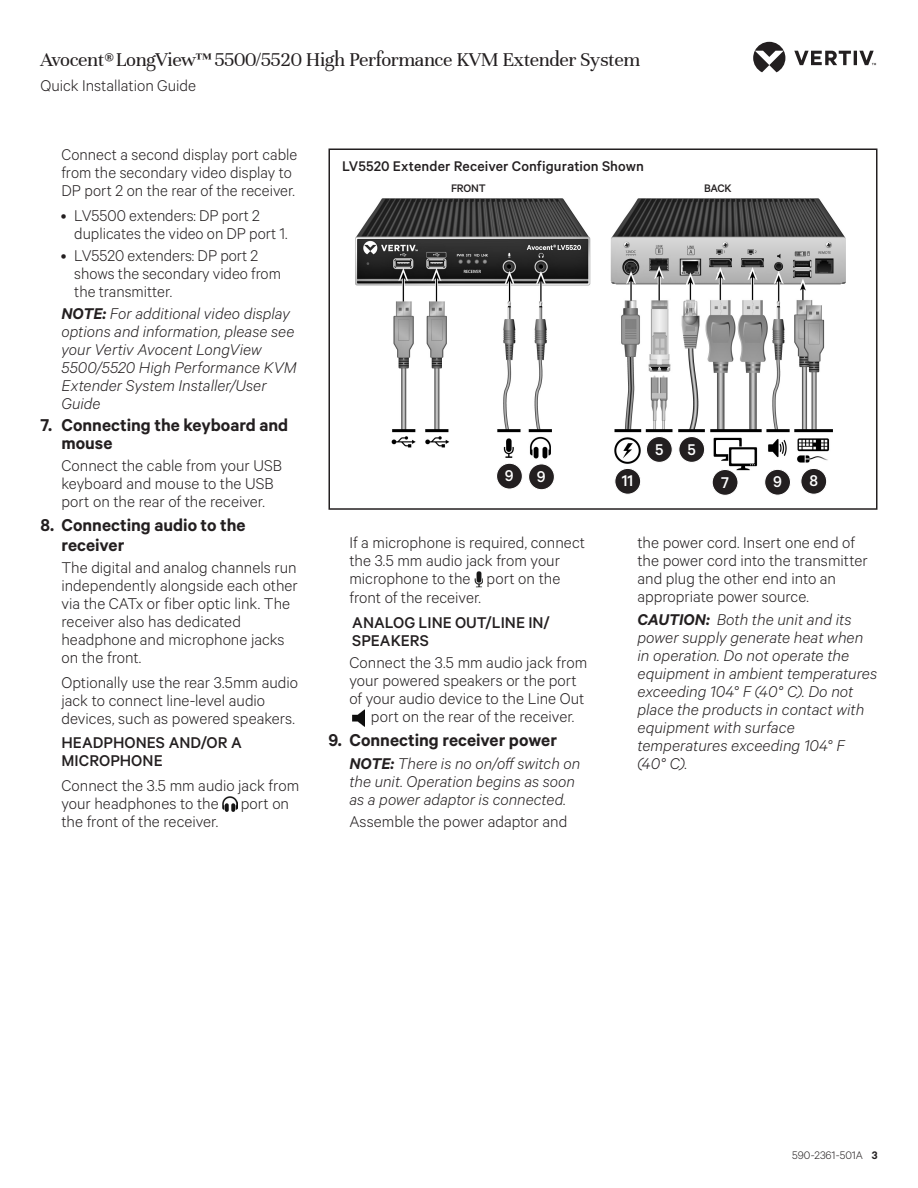
<style>
.page{position:relative;width:918px;height:1188px;background:#fff}
.page>*{position:absolute;margin:0;border:0;box-sizing:border-box;transform-origin:0 0}
.t1{font:21px "Unna";letter-spacing:-.02em;color:#231f20}
.t2{font:600 16.5px/17.9px "Calibre";color:#231f20}
.t3{font:300 15px/18px "Calibre";color:#231f20}
.t4{font:italic 300 15px/18px "Calibre";color:#231f20}
.t5{font:500 15px/18px "Calibre";color:#231f20}
.t6{font:500 15px "Calibre";color:#fff}
.t7{font:500 13.5px "Calibre";letter-spacing:.005em;color:#231f20}
.t8{font:300 10.5px "Calibre";color:#231f20}
.t9{font:500 10.5px "Calibre";letter-spacing:-.02em;color:#231f20}
.s1{font-weight:600}
</style>
<div class="page">
<svg style="left:753px;top:42px;width:123px;height:30px"></svg>
<img style="left:222px;top:797px;width:15px;height:15px">
<img style="left:474px;top:571px;width:9px;height:16px">
<img style="left:352px;top:709px;width:13px;height:17px">
<div style="left:328px;top:148px;width:550px;height:362px;border:2px solid #231f20"></div>
<img style="left:355px;top:198px;width:491px;height:272px">
<div style="left:529px;top:464px;width:25px;height:26px;background:#231f20;border-radius:50%"></div>
<div style="left:528px;top:463px;width:27px;height:27px;border:1px solid #fff;border-radius:50%"></div>
<div style="left:615px;top:468px;width:26px;height:26px;background:#231f20;border-radius:50%"></div>
<div style="left:614px;top:468px;width:27px;height:27px;border:1px solid #fff;border-radius:50%"></div>
<div style="left:712px;top:469px;width:26px;height:26px;background:#231f20;border-radius:50%"></div>
<div style="left:712px;top:469px;width:27px;height:27px;border:1px solid #fff;border-radius:50%"></div>
<div style="left:765px;top:469px;width:26px;height:26px;background:#231f20;border-radius:50%"></div>
<div style="left:764px;top:469px;width:27px;height:27px;border:1px solid #fff;border-radius:50%"></div>
<div style="left:801px;top:468px;width:26px;height:26px;background:#231f20;border-radius:50%"></div>
<div style="left:800px;top:468px;width:27px;height:27px;border:1px solid #fff;border-radius:50%"></div>
<div style="left:679px;top:437px;width:26px;height:25px;background:#231f20;border-radius:50%"></div>
<div style="left:678px;top:436px;width:27px;height:27px;border:1px solid #fff;border-radius:50%"></div>
<div style="left:497px;top:463px;width:25px;height:26px;background:#231f20;border-radius:50%"></div>
<div style="left:496px;top:463px;width:27px;height:27px;border:1px solid #fff;border-radius:50%"></div>
<div style="left:646px;top:437px;width:26px;height:25px;background:#231f20;border-radius:50%"></div>
<div style="left:646px;top:436px;width:27px;height:27px;border:1px solid #fff;border-radius:50%"></div>
<h1 class="t1" style="left:40px;top:48px;width:601px">Avocent® LongView™5500/5520 High Performance KVM Extender System</h1>
<p class="t3" style="left:40px;top:75px;width:157px">Quick Installation Guide</p>
<p class="t3" style="left:61px;top:145px;width:237px">Connect a second display port cable from the secondary video display to<br>DP port 2 on the rear of the receiver.</p>
<p class="t3" style="left:74px;top:206px;width:215px;text-indent:-14px">• LV5500 extenders: DP port 2 duplicates the video on DP port 1.</p>
<p class="t3" style="left:74px;top:246px;width:208px;text-indent:-14px">• LV5520 extenders: DP port 2 shows the secondary video from the transmitter.</p>
<p class="t4" style="left:61px;top:304px;width:237px"><span class="s1">NOTE:</span> For additional video display options and information, please see your Vertiv Avocent LongView<br>5500/5520 High Performance KVM<br>Extender System Installer/User<br>Guide</p>
<p class="t2" style="left:61px;top:416px;width:228px;text-indent:-21px">7. Connecting the keyboard and mouse</p>
<p class="t3" style="left:61px;top:456px;width:222px">Connect the cable from your USB keyboard and mouse to the USB port on the rear of the receiver.</p>
<p class="t2" style="left:61px;top:515px;width:186px;line-height:19.8px;text-indent:-21px">8. Connecting audio to the receiver</p>
<p class="t3" style="left:61px;top:558px;width:238px">The digital and analog channels run independently alongside each other via the CATx or fiber optic link. The receiver also has dedicated headphone and microphone jacks on the front.</p>
<p class="t3" style="left:61px;top:673px;width:238px">Optionally use the rear 3.5mm audio jack to connect line-level audio devices, such as powered speakers.</p>
<p class="t5" style="left:61px;top:733px;width:182px">HEADPHONES AND/OR A<br>MICROPHONE</p>
<p class="t3" style="left:61px;top:776px;width:239px">Connect the 3.5 mm audio jack from your headphones to the</p>
<p class="t3" style="left:241px;top:794px;width:50px">port on</p>
<p class="t3" style="left:61px;top:812px;width:158px">the front of the receiver.</p>
<p class="t7" style="left:342px;top:157px;width:303px">LV5520 Extender Receiver Configuration Shown</p>
<p class="t9" style="left:451px;top:181px;width:36px">FRONT</p>
<p class="t9" style="left:704px;top:181px;width:29px">BACK</p>
<p class="t6" style="left:505px;top:466px;width:10px">9</p>
<p class="t6" style="left:655px;top:439px;width:10px">5</p>
<p class="t6" style="left:687px;top:439px;width:10px">5</p>
<p class="t6" style="left:537px;top:466px;width:10px">9</p>
<p class="t6" style="left:622px;top:471px;width:13px">11</p>
<p class="t6" style="left:721px;top:472px;width:9px">7</p>
<p class="t6" style="left:773px;top:472px;width:10px">9</p>
<p class="t6" style="left:809px;top:471px;width:10px">8</p>
<p class="t3" style="left:349px;top:533px;width:237px">If a microphone is required, connect the 3.5 mm audio jack from your microphone to the port on the front of the receiver.</p>
<p class="t5" style="left:352px;top:612px;width:199px">ANALOG LINE OUT/LINE IN/<br>SPEAKERS</p>
<p class="t3" style="left:349px;top:653px;width:239px">Connect the 3.5 mm audio jack from</p>
<p class="t3" style="left:349px;top:671px;width:229px">your powered speakers or the port</p>
<p class="t3" style="left:349px;top:689px;width:237px">of your audio device to the Line Out</p>
<p class="t3" style="left:371px;top:707px;width:205px">port on the rear of the receiver.</p>
<p class="t2" style="left:328px;top:731px;width:230px">9. Connecting receiver power</p>
<p class="t4" style="left:349px;top:753px;width:232px"><span class="s1">NOTE:</span> There is no on/off switch on the unit. Operation begins as soon as a power adaptor is connected.</p>
<p class="t3" style="left:349px;top:812px;width:219px">Assemble the power adaptor and</p>
<p class="t3" style="left:637px;top:533px;width:232px">the power cord. Insert one end of the power cord into the transmitter and plug the other end into an appropriate power source.</p>
<p class="t4" style="left:637px;top:610px;width:241px"><span class="s1">CAUTION:</span> Both the unit and its power supply generate heat when in operation. Do not operate the equipment in ambient temperatures exceeding 104° F (40° C). Do not place the products in contact with equipment with surface temperatures exceeding 104° F<br>(40° C).</p>
<p class="t8" style="left:792px;top:1149px;width:87px">590-2361-501A <span class="s1">3</span></p>
</div>
